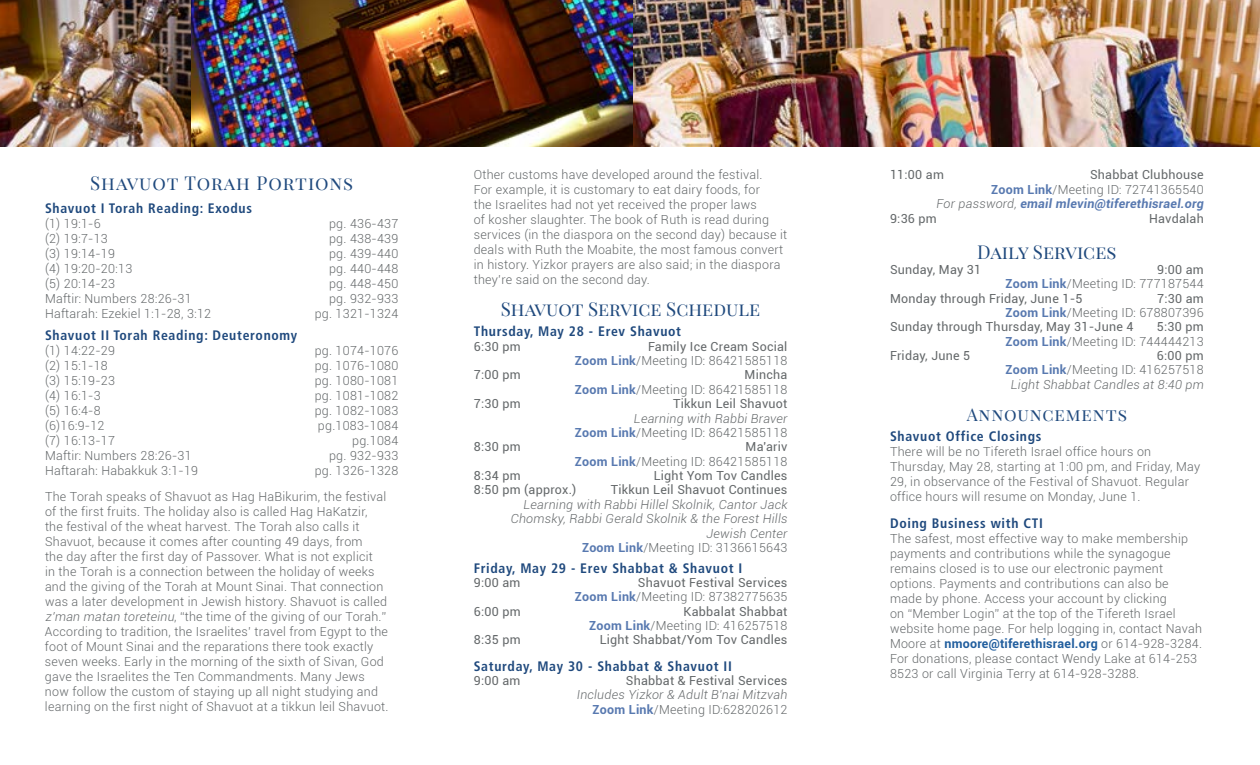
<style>
.page{position:relative;width:1260px;height:765px;background:#fff}
.page>*{position:absolute;margin:0;border:0;box-sizing:border-box;transform-origin:0 0}
.t1{font:18.75px "Playfair Display SC";color:#1f497d}
.t2{font:18.75px "Playfair Display SC";letter-spacing:.045em;color:#1f497d}
.t3{font:17.5px "Playfair Display SC";letter-spacing:.05em;color:#1f497d}
.t4{font:700 condensed 13.75px "Frutiger";letter-spacing:.05em;color:#1f497d}
.t5{font:300 12.5px/15px "Roboto";letter-spacing:.02em;color:#64686a}
.t6{font:12.5px/14.4px "Roboto";letter-spacing:.02em;color:#64686a;text-align:right}
.t7{font:italic 300 12.5px/14.4px "Roboto";letter-spacing:.02em;color:#64686a;text-align:right}
.t8{font:italic 700 12.5px "Roboto";letter-spacing:.02em;color:#5879b0}
.s1{font-style:italic}
.s2{font-weight:400}
.s3{font-weight:700;color:#5879b0}
.s4{font-weight:700;font-style:normal;color:#5879b0}
.s5{font-style:normal}
.s6{font-weight:300}
.s7{font-weight:300;color:#64686a}
.s8{font-weight:400;font-style:normal}
.s9{font-weight:700;color:#215e9e}
</style>
<div class="page">
<img style="left:191px;top:0;width:1069px;height:146px">
<img style="left:0;top:0;width:191px;height:146px">
<h1 class="t2" style="left:90px;top:172px;width:264px">Shavuot Torah Portions</h1>
<p class="t4" style="left:45px;top:200px;width:209px">Shavuot I Torah Reading: Exodus</p>
<p class="t5" style="left:45px;top:215px;width:57px">(1) 19:1-6</p>
<p class="t5" style="left:329px;top:215px;width:71px">pg. 436-437</p>
<p class="t5" style="left:45px;top:230px;width:64px">(2) 19:7-13</p>
<p class="t5" style="left:329px;top:230px;width:71px">pg. 438-439</p>
<p class="t5" style="left:45px;top:245px;width:72px">(3) 19:14-19</p>
<p class="t5" style="left:329px;top:245px;width:71px">pg. 439-440</p>
<p class="t5" style="left:45px;top:260px;width:89px">(4) 19:20-20:13</p>
<p class="t5" style="left:329px;top:260px;width:71px">pg. 440-448</p>
<p class="t5" style="left:45px;top:275px;width:72px">(5) 20:14-23</p>
<p class="t5" style="left:329px;top:275px;width:71px">pg. 448-450</p>
<p class="t5" style="left:45px;top:290px;width:148px">Maftir: Numbers 28:26-31</p>
<p class="t5" style="left:329px;top:290px;width:71px">pg. 932-933</p>
<p class="t5" style="left:45px;top:305px;width:168px">Haftarah: Ezekiel 1:1-28, 3:12</p>
<p class="t5" style="left:315px;top:305px;width:85px">pg. 1321-1324</p>
<p class="t4" style="left:45px;top:327px;width:254px">Shavuot II Torah Reading: Deuteronomy</p>
<p class="t5" style="left:45px;top:342px;width:72px">(1) 14:22-29</p>
<p class="t5" style="left:315px;top:342px;width:85px">pg. 1074-1076</p>
<p class="t5" style="left:45px;top:357px;width:64px">(2) 15:1-18</p>
<p class="t5" style="left:315px;top:357px;width:85px">pg. 1076-1080</p>
<p class="t5" style="left:45px;top:372px;width:72px">(3) 15:19-23</p>
<p class="t5" style="left:315px;top:372px;width:85px">pg. 1080-1081</p>
<p class="t5" style="left:45px;top:387px;width:57px">(4) 16:1-3</p>
<p class="t5" style="left:315px;top:387px;width:85px">pg. 1081-1082</p>
<p class="t5" style="left:45px;top:402px;width:57px">(5) 16:4-8</p>
<p class="t5" style="left:315px;top:402px;width:85px">pg. 1082-1083</p>
<p class="t5" style="left:45px;top:417px;width:61px">(6)16:9-12</p>
<p class="t5" style="left:318px;top:417px;width:82px">pg.1083-1084</p>
<p class="t5" style="left:45px;top:432px;width:72px">(7) 16:13-17</p>
<p class="t5" style="left:352px;top:432px;width:48px">pg.1084</p>
<p class="t5" style="left:45px;top:447px;width:148px">Maftir: Numbers 28:26-31</p>
<p class="t5" style="left:329px;top:447px;width:71px">pg. 932-933</p>
<p class="t5" style="left:45px;top:462px;width:155px">Haftarah: Habakkuk 3:1-19</p>
<p class="t5" style="left:45px;top:457px;width:355px;line-height:26.2px;text-indent:270px">pg. 1326-1328<br>The Torah speaks of Shavuot as Hag HaBikurim, the festival</p>
<p class="t5" style="left:45px;top:504px;width:345px">of the first fruits. The holiday also is called Hag HaKatzir,<br>the festival of the wheat harvest. The Torah also calls it Shavuot, because it comes after counting 49 days, from<br>the day after the first day of Passover. What is not explicit<br>in the Torah is a connection between the holiday of weeks and the giving of the Torah at Mount Sinai. That connection was a later development in Jewish history. Shavuot is called <span class="s1">z’man matan toreteinu</span>, “the time of the giving of our Torah.” According to tradition, the Israelites’ travel from Egypt to the foot of Mount Sinai and the reparations there took exactly seven weeks. Early in the morning of the sixth of Sivan, God gave the Israelites the Ten Commandments. Many Jews now follow the custom of staying up all night studying and learning on the first night of Shavuot at a tikkun leil Shavuot.</p>
<p class="t5" style="left:474px;top:167px;width:315px">Other customs have developed around the festival.<br>For example, it is customary to eat dairy foods, for<br>the Israelites had not yet received the proper laws<br>of kosher slaughter. The book of Ruth is read during services (in the diaspora on the second day) because it deals with Ruth the Moabite, the most famous convert in history. Yizkor prayers are also said; in the diaspora they’re said on the second day.</p>
<h1 class="t1" style="left:501px;top:297px;width:261px">Shavuot Service Schedule</h1>
<p class="t4" style="left:474px;top:323px;width:209px">Thursday, May 28 - Erev Shavuot</p>
<p class="t6" style="left:474px;top:339px;width:48px">6:30 pm</p>
<p class="t5" style="left:575px;top:339px;width:214px;line-height:14.4px;text-align:right"><span class="s2">Family Ice Cream Social<br></span><span class="s3">Zoom Link</span>/Meeting ID: 86421585118</p>
<p class="t6" style="left:474px;top:367px;width:48px">7:00 pm</p>
<p class="t5" style="left:575px;top:367px;width:214px;line-height:14.4px;text-align:right"><span class="s2">Mincha<br></span><span class="s3">Zoom Link</span>/Meeting ID: 86421585118</p>
<p class="t6" style="left:474px;top:396px;width:48px">7:30 pm</p>
<p class="t6" style="left:673px;top:396px;width:116px">Tikkun Leil Shavuot</p>
<p class="t7" style="left:575px;top:411px;width:214px">Learning with Rabbi Braver<br><span class="s4">Zoom Link</span><span class="s5">/Meeting ID: 86421585118</span></p>
<p class="t6" style="left:474px;top:439px;width:48px">8:30 pm</p>
<p class="t5" style="left:575px;top:439px;width:214px;line-height:14.4px;text-align:right"><span class="s2">Ma'ariv<br></span><span class="s3">Zoom Link</span>/Meeting ID: 86421585118</p>
<p class="t6" style="left:474px;top:468px;width:48px">8:34 pm</p>
<p class="t6" style="left:654px;top:468px;width:135px">Light Yom Tov Candles</p>
<p class="t6" style="left:474px;top:482px;width:104px">8:50 pm (approx.)</p>
<p class="t6" style="left:611px;top:482px;width:178px">Tikkun Leil Shavuot Continues</p>
<p class="t7" style="left:511px;top:497px;width:278px">Learning with Rabbi Hillel Skolnik, Cantor Jack Chomsky, Rabbi Gerald Skolnik &amp; the Forest Hills Jewish Center<br><span class="s4">Zoom Link</span><span class="s5">/Meeting ID: 3136615643</span></p>
<p class="t4" style="left:474px;top:560px;width:270px">Friday, May 29 - Erev Shabbat &amp; Shavuot I</p>
<p class="t6" style="left:474px;top:575px;width:48px">9:00 am</p>
<p class="t6" style="left:575px;top:575px;width:214px">Shavuot Festival Services<br><span class="s3">Zoom Link</span><span class="s6">/Meeting ID: 87382775635</span></p>
<p class="t6" style="left:474px;top:604px;width:48px">6:00 pm</p>
<p class="t5" style="left:589px;top:604px;width:200px;line-height:14.4px;text-align:right"><span class="s2">Kabbalat Shabbat<br></span><span class="s3">Zoom Link</span>/Meeting ID: 416257518</p>
<p class="t6" style="left:474px;top:632px;width:48px">8:35 pm</p>
<p class="t6" style="left:600px;top:632px;width:189px">Light Shabbat/Yom Tov Candles</p>
<p class="t4" style="left:474px;top:658px;width:260px">Saturday, May 30 - Shabbat &amp; Shavuot II</p>
<p class="t6" style="left:474px;top:673px;width:48px">9:00 am</p>
<p class="t6" style="left:626px;top:673px;width:163px">Shabbat &amp; Festival Services</p>
<p class="t7" style="left:577px;top:687px;width:212px">Includes Yizkor &amp; Adult B'nai Mitzvah<br><span class="s4">Zoom Link</span><span class="s5">/Meeting ID:628202612</span></p>
<p class="t6" style="left:890px;top:167px;width:55px">11:00 am</p>
<p class="t6" style="left:1090px;top:167px;width:115px">Shabbat Clubhouse</p>
<p class="t5" style="left:991px;top:181px;width:214px"><span class="s3">Zoom Link</span>/Meeting ID: 72741365540</p>
<p class="t8" style="left:937px;top:195px;width:269px"><span class="s7">For password,</span> email mlevin@tiferethisrael.org</p>
<p class="t6" style="left:890px;top:211px;width:48px">9:36 pm</p>
<p class="t6" style="left:1149px;top:211px;width:56px">Havdalah</p>
<h1 class="t1" style="left:977px;top:241px;width:141px">Daily Services</h1>
<p class="t6" style="left:890px;top:262px;width:93px">Sunday, May 31</p>
<p class="t6" style="left:1157px;top:262px;width:48px">9:00 am</p>
<p class="t5" style="left:1006px;top:276px;width:200px"><span class="s3">Zoom Link</span>/Meeting ID: 777187544</p>
<p class="t6" style="left:890px;top:291px;width:194px">Monday through Friday, June 1-5</p>
<p class="t6" style="left:1157px;top:291px;width:48px">7:30 am</p>
<p class="t5" style="left:1006px;top:305px;width:200px"><span class="s3">Zoom Link</span>/Meeting ID: 678807396</p>
<p class="t6" style="left:890px;top:319px;width:245px">Sunday through Thursday, May 31-June 4</p>
<p class="t5" style="left:1006px;top:319px;width:200px;line-height:14.4px;text-align:right"><span class="s2">5:30 pm<br></span><span class="s3">Zoom Link</span>/Meeting ID: 744444213</p>
<p class="t6" style="left:890px;top:348px;width:82px">Friday, June 5</p>
<p class="t7" style="left:1006px;top:348px;width:200px"><span class="s8">6:00 pm<br></span><span class="s4">Zoom Link</span><span class="s5">/Meeting ID: 416257518<br></span>Light Shabbat Candles at 8:40 pm</p>
<h2 class="t3" style="left:967px;top:403px;width:162px">Announcements</h2>
<p class="t4" style="left:890px;top:428px;width:153px">Shavuot Office Closings</p>
<p class="t5" style="left:890px;top:444px;width:312px">There will be no Tifereth Israel office hours on Thursday, May 28, starting at 1:00 pm, and Friday, May 29, in observance of the Festival of Shavuot. Regular office hours will resume on Monday, June 1.</p>
<p class="t4" style="left:890px;top:515px;width:154px">Doing Business with CTI</p>
<p class="t5" style="left:890px;top:530px;width:313px">The safest, most effective way to make membership payments and contributions while the synagogue remains closed is to use our electronic payment options. Payments and contributions can also be made by phone. Access your account by clicking<br>on “Member Login” at the top of the Tifereth Israel website home page. For help logging in, contact Navah Moore at <span class="s9">nmoore@tiferethisrael.org</span> or 614-928-3284.<br>For donations, please contact Wendy Lake at 614-253<br>8523 or call Virginia Terry at 614-928-3288.</p>
</div>
